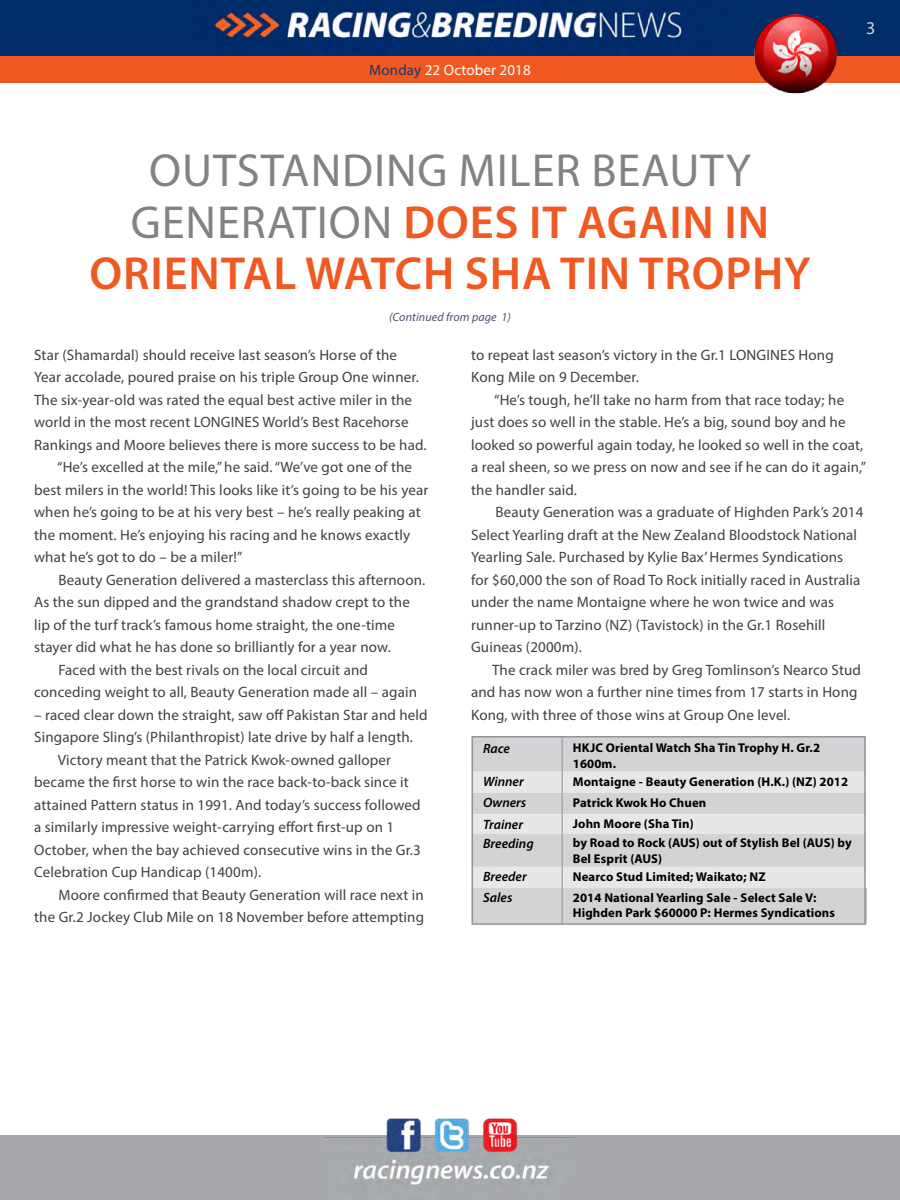
<style>
.page{position:relative;width:900px;height:1200px;background:#fff}
.page>*{position:absolute;margin:0;border:0;box-sizing:border-box;transform-origin:0 0}
.t1{font:600 46.5px/51.6px "Myriad Pro";letter-spacing:.02em;color:#f15922;text-align:center}
.t2{font:18px "Myriad Pro";color:#d1d4d4}
.t3{font:15px/22.5px "Myriad Pro";letter-spacing:.01em;color:#414042}
.t4{font:15px "Myriad Pro";letter-spacing:.01em;color:#fff}
.t5{font:italic 600 13.5px "Myriad Pro";color:#000}
.t6{font:700 12.75px/15.3px "Myriad Pro";letter-spacing:.01em;color:#000}
.t7{font:italic 12px "Myriad Pro";letter-spacing:.01em;color:#4d4d6b}
.s1{color:#203267}
.s2{font-weight:400;color:#808285}
</style>
<div class="page">
<div style="left:0;top:1136px;width:900px;height:64px;background:#a7a9ac"></div>
<img style="left:325px;top:1118px;width:250px;height:67px">
<div style="left:0;top:56px;width:900px;height:27px;background:#f15922"></div>
<img style="left:0;top:0;width:900px;height:56px">
<img style="left:752px;top:12px;width:88px;height:82px">
<div style="left:475px;top:739px;width:388px;height:183px;background:#d1d3d4"></div>
<svg style="left:475px;top:772px;width:388px;height:116px;background:#dcddde"></svg>
<hr style="left:561px;top:736px;width:2px;height:36px;background:#a7a9ac">
<hr style="left:561px;top:772px;width:2px;height:21px;background:#a7a9ac">
<hr style="left:561px;top:793px;width:2px;height:21px;background:#a7a9ac">
<svg style="left:561px;top:814px;width:2px;height:19px"></svg>
<hr style="left:561px;top:833px;width:2px;height:34px;background:#a7a9ac">
<hr style="left:561px;top:867px;width:2px;height:21px;background:#a7a9ac">
<hr style="left:561px;top:888px;width:2px;height:37px;background:#a7a9ac">
<hr style="left:865px;top:888px;width:2px;height:37px;background:#a7a9ac">
<div style="left:472px;top:736px;width:394px;height:189px;border:2px solid #939598"></div>
<p class="t4" style="left:369px;top:61px;width:163px"><span class="s1">Monday</span> 22 October 2018</p>
<p class="t2" style="left:866px;top:17px;width:11px">3</p>
<h1 class="t1" style="left:89px;top:144px;width:723px"><span class="s2">Outstanding miler Beauty<br>Generation</span> DOES IT AGAIN IN<br>ORIENTAL WATCH SHA TIN TROPHY</h1>
<p class="t7" style="left:389px;top:309px;width:123px">(Continued from page 1)</p>
<p class="t3" style="left:34px;top:343px;width:386px">Star (Shamardal) should receive last season’s Horse of the Year accolade, poured praise on his triple Group One winner.<br>The six-year-old was rated the equal best active miler in the world in the most recent LONGINES</p>
<p class="t3" style="left:471px;top:343px;width:285px">to repeat last season’s victory in the Gr.1 LONGINES</p>
<p class="t3" style="left:799px;top:343px;width:37px">Hong</p>
<p class="t3" style="left:471px;top:366px;width:169px">Kong Mile on 9 December.</p>
<p class="t3" style="left:494px;top:388px;width:351px">“He’s tough, he’ll take no harm from that race today; he</p>
<p class="t3" style="left:471px;top:411px;width:376px">just does so well in the stable. He’s a big, sound boy and he</p>
<p class="t3" style="left:471px;top:433px;width:394px">looked so powerful again today, he looked so well in the coat,</p>
<p class="t3" style="left:471px;top:456px;width:397px">a real sheen, so we press on now and see if he can do it again,”</p>
<p class="t3" style="left:471px;top:478px;width:107px">the handler said.</p>
<p class="t3" style="left:495px;top:501px;width:370px">Beauty Generation was a graduate of Highden Park’s 2014</p>
<p class="t3" style="left:471px;top:523px;width:388px">Select Yearling draft at the New Zealand Bloodstock National</p>
<p class="t3" style="left:471px;top:546px;width:374px">Yearling Sale. Purchased by Kylie Bax’ Hermes Syndications</p>
<p class="t3" style="left:471px;top:568px;width:391px">for $60,000 the son of Road To Rock initially raced in Australia</p>
<p class="t3" style="left:471px;top:591px;width:364px">under the name Montaigne where he won twice and was</p>
<p class="t3" style="left:471px;top:613px;width:356px">runner-up to Tarzino (NZ) (Tavistock) in the Gr.1 Rosehill</p>
<p class="t3" style="left:471px;top:636px;width:112px">Guineas (2000m).</p>
<p class="t3" style="left:492px;top:658px;width:370px">The crack miler was bred by Greg Tomlinson’s Nearco Stud</p>
<p class="t3" style="left:471px;top:681px;width:388px">and has now won a further nine times from 17 starts in Hong</p>
<p class="t3" style="left:471px;top:703px;width:321px">Kong, with three of those wins at Group One level.</p>
<p class="t5" style="left:483px;top:740px;width:28px">Race</p>
<p class="t6" style="left:573px;top:740px;width:249px">HKJC Oriental Watch Sha Tin Trophy H. Gr.2<br>1600m.</p>
<p class="t5" style="left:483px;top:773px;width:42px">Winner</p>
<p class="t6" style="left:573px;top:773px;width:277px">Montaigne - Beauty Generation (H.K.) (NZ) 2012</p>
<p class="t5" style="left:483px;top:794px;width:45px">Owners</p>
<p class="t6" style="left:573px;top:794px;width:135px">Patrick Kwok Ho Chuen</p>
<p class="t5" style="left:483px;top:815px;width:41px">Trainer</p>
<p class="t6" style="left:573px;top:816px;width:122px">John Moore (Sha Tin)</p>
<p class="t5" style="left:483px;top:835px;width:52px">Breeding</p>
<p class="t6" style="left:573px;top:835px;width:281px">by Road to Rock (AUS) out of Stylish Bel (AUS) by<br>Bel Esprit (AUS)</p>
<p class="t5" style="left:483px;top:868px;width:45px">Breeder</p>
<p class="t6" style="left:573px;top:868px;width:195px">Nearco Stud Limited; Waikato; NZ</p>
<p class="t5" style="left:483px;top:889px;width:31px">Sales</p>
<p class="t6" style="left:573px;top:890px;width:264px">2014 National Yearling Sale - Select Sale V:<br>Highden Park $60000 P: Hermes Syndications</p>
<p class="t3" style="left:262px;top:411px;width:148px">World’s Best Racehorse</p>
<p class="t3" style="left:34px;top:433px;width:394px">Rankings and Moore believes there is more success to be had.</p>
<p class="t3" style="left:57px;top:456px;width:356px">“He’s excelled at the mile,” he said. “We’ve got one of the</p>
<p class="t3" style="left:34px;top:478px;width:396px">best milers in the world! This looks like it’s going to be his year</p>
<p class="t3" style="left:34px;top:501px;width:388px">when he’s going to be at his very best – he’s really peaking at</p>
<p class="t3" style="left:34px;top:523px;width:378px">the moment. He’s enjoying his racing and he knows exactly</p>
<p class="t3" style="left:34px;top:546px;width:210px">what he’s got to do – be a miler!”</p>
<p class="t3" style="left:58px;top:568px;width:368px">Beauty Generation delivered a masterclass this afternoon.</p>
<p class="t3" style="left:34px;top:591px;width:377px">As the sun dipped and the grandstand shadow crept to the</p>
<p class="t3" style="left:34px;top:613px;width:362px">lip of the turf track’s famous home straight, the one-time</p>
<p class="t3" style="left:34px;top:636px;width:358px">stayer did what he has done so brilliantly for a year now.</p>
<p class="t3" style="left:58px;top:658px;width:311px">Faced with the best rivals on the local circuit and</p>
<p class="t3" style="left:34px;top:681px;width:384px">conceding weight to all, Beauty Generation made all – again</p>
<p class="t3" style="left:34px;top:703px;width:395px">– raced clear down the straight, saw off Pakistan Star and held</p>
<p class="t3" style="left:34px;top:726px;width:380px">Singapore Sling’s (Philanthropist) late drive by half a length.</p>
<p class="t3" style="left:58px;top:748px;width:335px">Victory meant that the Patrick Kwok-owned galloper</p>
<p class="t3" style="left:34px;top:771px;width:376px">became the first horse to win the race back-to-back since it</p>
<p class="t3" style="left:34px;top:793px;width:388px">attained Pattern status in 1991. And today’s success followed</p>
<p class="t3" style="left:34px;top:816px;width:362px">a similarly impressive weight-carrying effort first-up on 1</p>
<p class="t3" style="left:34px;top:838px;width:388px">October, when the bay achieved consecutive wins in the Gr.3</p>
<p class="t3" style="left:34px;top:861px;width:229px">Celebration Cup Handicap (1400m).</p>
<p class="t3" style="left:58px;top:883px;width:367px">Moore confirmed that Beauty Generation will race next in</p>
<p class="t3" style="left:34px;top:906px;width:392px">the Gr.2 Jockey Club Mile on 18 November before attempting</p>
</div>
